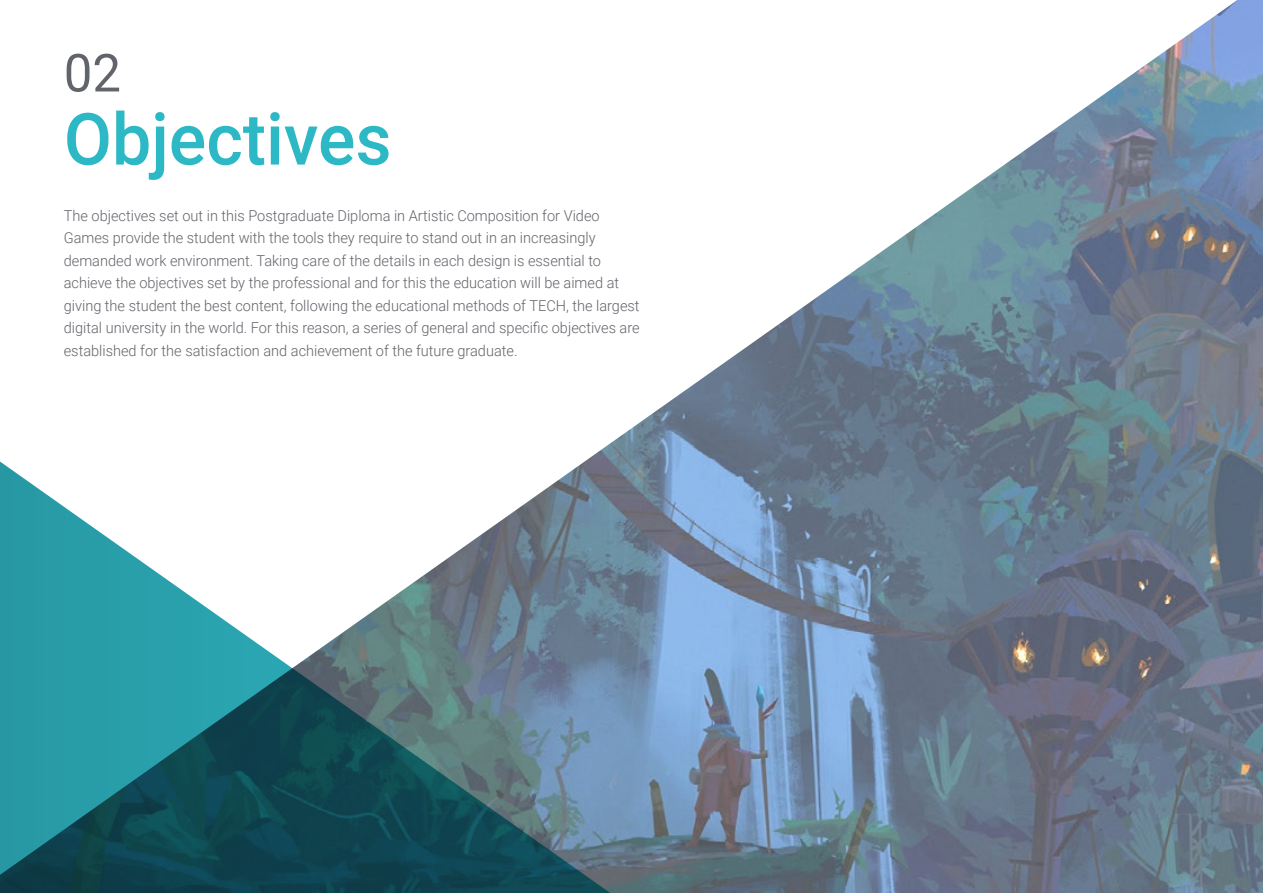
<style>
.page{position:relative;width:1263px;height:893px;background:#fff}
.page>*{position:absolute;margin:0;border:0;box-sizing:border-box;transform-origin:0 0}
.t1{font:500 72px "Roboto";color:#2db8c5}
.t2{font:52.5px "Roboto";color:#61646a}
.t3{font:300 15px/22.5px "Roboto";color:#61646a}
</style>
<div class="page">
<img style="left:607px;top:0;width:656px;height:893px">
<svg style="left:0;top:446px;width:640px;height:447px"></svg>
<h2 class="t2" style="left:64px;top:36px;width:59px">02</h2>
<h1 class="t1" style="left:64px;top:89px;width:329px">Objectives</h1>
<p class="t3" style="left:64px;top:204px;width:577px">The objectives set out in this Postgraduate Diploma in Artistic Composition for Video Games provide the student with the tools they require to stand out in an increasingly demanded work environment. Taking care of the details in each design is essential to achieve the objectives set by the professional and for this the education will be aimed at giving the student the best content, following the educational methods of TECH, the largest digital university in the world. For this reason, a series of general and specific objectives are established for the satisfaction and achievement of the future graduate.</p>
</div>
